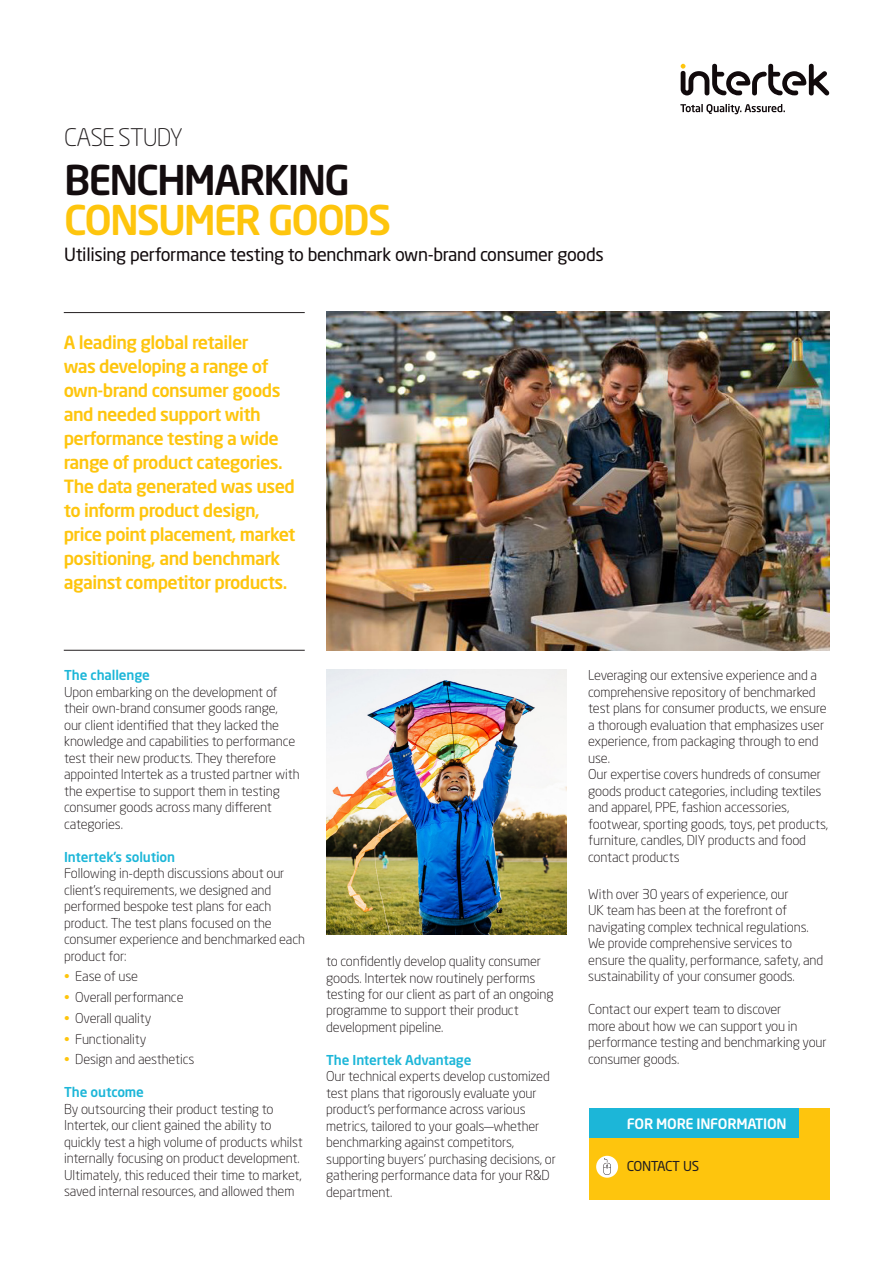
<style>
.page{position:relative;width:893px;height:1263px;background:#fff}
.page>*{position:absolute;margin:0;border:0;box-sizing:border-box;transform-origin:0 0}
.Body_Text{font:500 40.5px/40.5px "Neo Sans Std";letter-spacing:-.05em;color:#fec50d}
.t1{font:300 24px "Neo Sans Std";letter-spacing:-.035em;color:#231f20}
.Introduction_Paragraph{font:500 18px/24px "Neo Sans Std";letter-spacing:-.03em;color:#fec50d}
.Body_Text-2{font:18px "Neo Sans Std";letter-spacing:-.02em;color:#110a0c}
.More_Information{font:500 14.25px "Neo Sans Std";letter-spacing:-.02em;color:#fff}
.Subheading{font:300 13.5px/16.5px "Neo Sans Std";letter-spacing:-.01em;color:#110a0c}
.Subheading-2{font:500 13.5px "Neo Sans Std";letter-spacing:-.01em;color:#1cb6d8}
.Body_Text-3{font:13.5px "Neo Sans Std";letter-spacing:-.04em;color:#231f20}
.s1{color:#130c0e}
.s2{color:#fec50d}
</style>
<div class="page">
<svg style="left:680px;top:104px;width:105px;height:10px"></svg>
<svg style="left:681px;top:64px;width:148px;height:31px"></svg>
<hr style="left:64px;top:650px;width:241px;height:1px;background:#231f20">
<hr style="left:64px;top:312px;width:241px;height:1px;background:#231f20">
<img style="left:326px;top:312px;width:504px;height:339px">
<img style="left:326px;top:670px;width:241px;height:264px">
<div style="left:589px;top:1108px;width:240px;height:91px;background:#fec50d"></div>
<div style="left:596px;top:1156px;width:22px;height:22px;background:#fff;border-radius:50%"></div>
<svg style="left:603px;top:1158px;width:8px;height:17px"></svg>
<div style="left:589px;top:1108px;width:210px;height:30px;background:#1cb6d8"></div>
<p class="t1" style="left:64px;top:123px;width:120px">CASE STUDY</p>
<p class="Body_Text" style="left:64px;top:159px;width:329px"><span class="s1">BENCHMARKING<br></span>CONSUMER GOODS</p>
<p class="Body_Text-2" style="left:64px;top:243px;width:541px">Utilising performance testing to benchmark own-brand consumer goods</p>
<p class="Introduction_Paragraph" style="left:64px;top:330px;width:233px">A leading global retailer<br>was developing a range of own-brand consumer goods and needed support with performance testing a wide range of product categories.<br>The data generated was used to inform product design, price point placement, market positioning, and benchmark against competitor products.</p>
<p class="Subheading-2" style="left:64px;top:667px;width:87px">The challenge</p>
<p class="Subheading" style="left:64px;top:683px;width:237px">Upon embarking on the development of their own-brand consumer goods range,<br>our client identified that they lacked the knowledge and capabilities to performance test their new products. They therefore appointed Intertek as a trusted partner with the expertise to support them in testing consumer goods across many different categories.</p>
<p class="Subheading-2" style="left:64px;top:848px;width:113px">Intertek’s solution</p>
<p class="Subheading" style="left:64px;top:865px;width:242px">Following in-depth discussions about our client’s requirements, we designed and performed bespoke test plans for each product. The test plans focused on the consumer experience and benchmarked each product for:</p>
<p class="Subheading" style="left:64px;top:968px;width:75px"><span class="s2">•</span> Ease of use</p>
<p class="Subheading" style="left:64px;top:989px;width:121px"><span class="s2">•</span> Overall performance</p>
<p class="Subheading" style="left:64px;top:1009px;width:89px"><span class="s2">•</span> Overall quality</p>
<p class="Subheading" style="left:64px;top:1030px;width:84px"><span class="s2">•</span> Functionality</p>
<p class="Subheading" style="left:64px;top:1051px;width:132px"><span class="s2">•</span> Design and aesthetics</p>
<p class="Subheading-2" style="left:64px;top:1084px;width:81px">The outcome</p>
<p class="Subheading" style="left:64px;top:1100px;width:240px">By outsourcing their product testing to Intertek, our client gained the ability to quickly test a high volume of products whilst internally focusing on product development.<br>Ultimately, this reduced their time to market, saved internal resources, and allowed them</p>
<p class="Subheading" style="left:326px;top:953px;width:229px">to confidently develop quality consumer goods. Intertek now routinely performs testing for our client as part of an ongoing programme to support their product development pipeline.</p>
<p class="Subheading-2" style="left:326px;top:1051px;width:147px">The Intertek Advantage</p>
<p class="Subheading" style="left:326px;top:1068px;width:231px">Our technical experts develop customized test plans that rigorously evaluate your product’s performance across various metrics, tailored to your goals—whether benchmarking against competitors, supporting buyers’ purchasing decisions, or gathering performance data for your R&amp;D department.</p>
<p class="Subheading" style="left:588px;top:667px;width:241px">Leveraging our extensive experience and a comprehensive repository of benchmarked test plans for consumer products, we ensure a thorough evaluation that emphasizes user experience, from packaging through to end use.<br>Our expertise covers hundreds of consumer goods product categories, including textiles and apparel, PPE, fashion accessories, footwear, sporting goods, toys, pet products, furniture, candles, DIY products and food contact products</p>
<p class="Subheading" style="left:588px;top:885px;width:237px">With over 30 years of experience, our<br>UK team has been at the forefront of navigating complex technical regulations.<br>We provide comprehensive services to ensure the quality, performance, safety, and sustainability of your consumer goods.</p>
<p class="Subheading" style="left:588px;top:1001px;width:240px">Contact our expert team to discover<br>more about how we can support you in performance testing and benchmarking your consumer goods.</p>
<p class="More_Information" style="left:627px;top:1115px;width:161px">FOR MORE INFORMATION</p>
<p class="Body_Text-3" style="left:627px;top:1158px;width:74px">CONTACT US</p>
</div>
